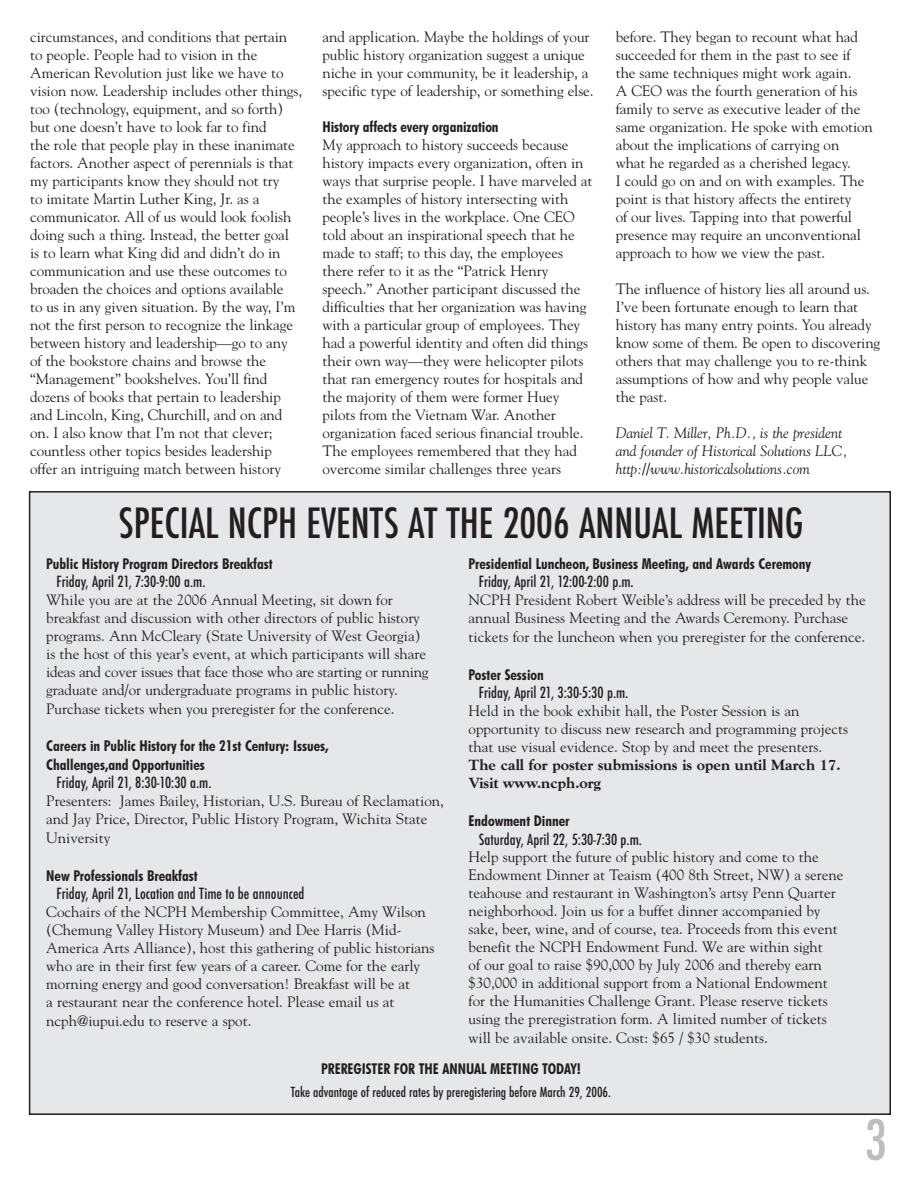
<style>
.page{position:relative;width:918px;height:1188px;background:#fff}
.page>*{position:absolute;margin:0;border:0;box-sizing:border-box;transform-origin:0 0}
.t1{font:500 condensed 54px "Futura";color:#bcbdc0}
.t2{font:500 condensed 40.5px "Futura";color:#231f20}
.t3{font:15px/18px "Goudy";letter-spacing:-.005em;color:#231f20}
.t4{font:700 condensed 15px/19px "Futura BT";color:#231f20}
.t5{font:500 condensed 15px "Futura";color:#231f20}
.t6{font:italic 15px/18px "Goudy";letter-spacing:-.005em;color:#231f20}
.t7{font:800 15px/18px "Goudy";color:#231f20}
.t8{font:500 condensed 13.5px "Futura";color:#231f20}
</style>
<div class="page">
<div style="left:30px;top:492px;width:860px;height:622px;background:#e6e7e9"></div>
<p class="t3" style="left:30px;top:27px;width:274px">circumstances, and conditions that pertain to people. People had to vision in the American Revolution just like we have to vision now. Leadership includes other things, too (technology, equipment, and so forth) but one doesn’t have to look far to find<br>the role that people play in these inanimate factors. Another aspect of perennials is that my participants know they should not try<br>to imitate Martin Luther King, Jr. as a communicator. All of us would look foolish doing such a thing. Instead, the better goal<br>is to learn what King did and didn’t do in communication and use these outcomes to broaden the choices and options available<br>to us in any given situation. By the way, I’m not the first person to recognize the linkage between history and leadership—go to any of the bookstore chains and browse the “Management” bookshelves. You’ll find dozens of books that pertain to leadership and Lincoln, King, Churchill, and on and on. I also know that I’m not that clever; countless other topics besides leadership offer an intriguing match between history</p>
<p class="t3" style="left:322px;top:27px;width:273px">and application. Maybe the holdings of your public history organization suggest a unique niche in your community, be it leadership, a specific type of leadership, or something else.</p>
<p class="t4" style="left:322px;top:118px;width:178px">History affects every organization</p>
<p class="t3" style="left:322px;top:135px;width:271px">My approach to history succeeds because history impacts every organization, often in ways that surprise people. I have marveled at the examples of history intersecting with people’s lives in the workplace. One CEO told about an inspirational speech that he made to staff; to this day, the employees there refer to it as the “Patrick Henry speech.” Another participant discussed the difficulties that her organization was having with a particular group of employees. They had a powerful identity and often did things their own way—they were helicopter pilots that ran emergency routes for hospitals and the majority of them were former Huey pilots from the Vietnam War. Another organization faced serious financial trouble.<br>The employees remembered that they had overcome similar challenges three years</p>
<p class="t3" style="left:616px;top:27px;width:259px">before. They began to recount what had succeeded for them in the past to see if the same techniques might work again.<br>A CEO was the fourth generation of his family to serve as executive leader of the same organization. He spoke with emotion about the implications of carrying on what he regarded as a cherished legacy.<br>I could go on and on with examples. The point is that history affects the entirety<br>of our lives. Tapping into that powerful presence may require an unconventional approach to how we view the past.</p>
<p class="t3" style="left:616px;top:279px;width:266px">The influence of history lies all around us.<br>I’ve been fortunate enough to learn that history has many entry points. You already know some of them. Be open to discovering others that may challenge you to re-think assumptions of how and why people value the past.</p>
<p class="t6" style="left:616px;top:423px;width:233px">Daniel T. Miller, Ph.D., is the president and founder of Historical Solutions LLC, http://www.historicalsolutions.com</p>
<h2 class="t2" style="left:119px;top:500px;width:687px">SPECIAL NCPH EVENTS AT THE 2006 ANNUAL MEETING</h2>
<p class="t4" style="left:46px;top:555px;width:228px">Public History Program Directors Breakfast</p>
<p class="t5" style="left:57px;top:573px;width:150px">Friday, April 21, 7:30-9:00 a.m.</p>
<p class="t3" style="left:46px;top:591px;width:384px">While you are at the 2006 Annual Meeting, sit down for breakfast and discussion with other directors of public history programs. Ann McCleary (State University of West Georgia) is the host of this year’s event, at which participants will share ideas and cover issues that face those who are starting or running graduate and/or undergraduate programs in public history.<br>Purchase tickets when you preregister for the conference.</p>
<p class="t4" style="left:46px;top:737px;width:284px">Careers in Public History for the 21st Century: Issues,<br>Challenges,and Opportunities</p>
<p class="t5" style="left:57px;top:774px;width:156px">Friday, April 21, 8:30-10:30 a.m.</p>
<p class="t3" style="left:46px;top:791px;width:399px;line-height:18.6px">Presenters: James Bailey, Historian, U.S. Bureau of Reclamation, and Jay Price, Director, Public History Program, Wichita State<br>University</p>
<p class="t4" style="left:46px;top:867px;width:153px">New Professionals Breakfast</p>
<p class="t5" style="left:57px;top:885px;width:250px">Friday, April 21, Location and Time to be announced</p>
<p class="t3" style="left:46px;top:903px;width:390px">Cochairs of the NCPH Membership Committee, Amy Wilson (Chemung Valley History Museum) and Dee Harris (Mid-America Arts Alliance), host this gathering of public historians who are in their first few years of a career. Come for the early morning energy and good conversation! Breakfast will be at<br>a restaurant near the conference hotel. Please email us at ncph@iupui.edu to reserve a spot.</p>
<p class="t4" style="left:469px;top:555px;width:344px">Presidential Luncheon, Business Meeting, and Awards Ceremony</p>
<p class="t5" style="left:479px;top:573px;width:156px">Friday, April 21, 12:00-2:00 p.m.</p>
<p class="t3" style="left:469px;top:590px;width:399px;line-height:18.6px">NCPH President Robert Weible’s address will be preceded by the annual Business Meeting and the Awards Ceremony. Purchase tickets for the luncheon when you preregister for the conference.</p>
<p class="t4" style="left:469px;top:666px;width:77px">Poster Session</p>
<p class="t5" style="left:479px;top:685px;width:151px">Friday, April 21, 3:30-5:30 p.m.</p>
<p class="t3" style="left:469px;top:702px;width:381px">Held in the book exhibit hall, the Poster Session is an opportunity to discuss new research and programming projects that use visual evidence. Stop by and meet the presenters.</p>
<p class="t7" style="left:469px;top:757px;width:374px">The call for poster submissions is open until March 17.<br>Visit www.ncph.org</p>
<p class="t4" style="left:469px;top:812px;width:102px">Endowment Dinner</p>
<p class="t5" style="left:479px;top:831px;width:165px">Saturday, April 22, 5:30-7:30 p.m.</p>
<p class="t3" style="left:469px;top:848px;width:376px">Help support the future of public history and come to the Endowment Dinner at Teaism (400 8th Street, NW) a serene teahouse and restaurant in Washington’s artsy Penn Quarter neighborhood. Join us for a buffet dinner accompanied by sake, beer, wine, and of course, tea. Proceeds from this event benefit the NCPH Endowment Fund. We are within sight<br>of our goal to raise $90,000 by July 2006 and thereby earn $30,000 in additional support from a National Endowment for the Humanities Challenge Grant. Please reserve tickets using the preregistration form. A limited number of tickets will be available onsite. Cost: $65 / $30 students.</p>
<p class="t4" style="left:321px;top:1061px;width:261px">PREREGISTER FOR THE ANNUAL MEETING TODAY!</p>
<p class="t8" style="left:291px;top:1084px;width:322px">Take advantage of reduced rates by preregistering before March 29, 2006.</p>
<h1 class="t1" style="left:865px;top:1110px;width:24px">3</h1>
</div>
